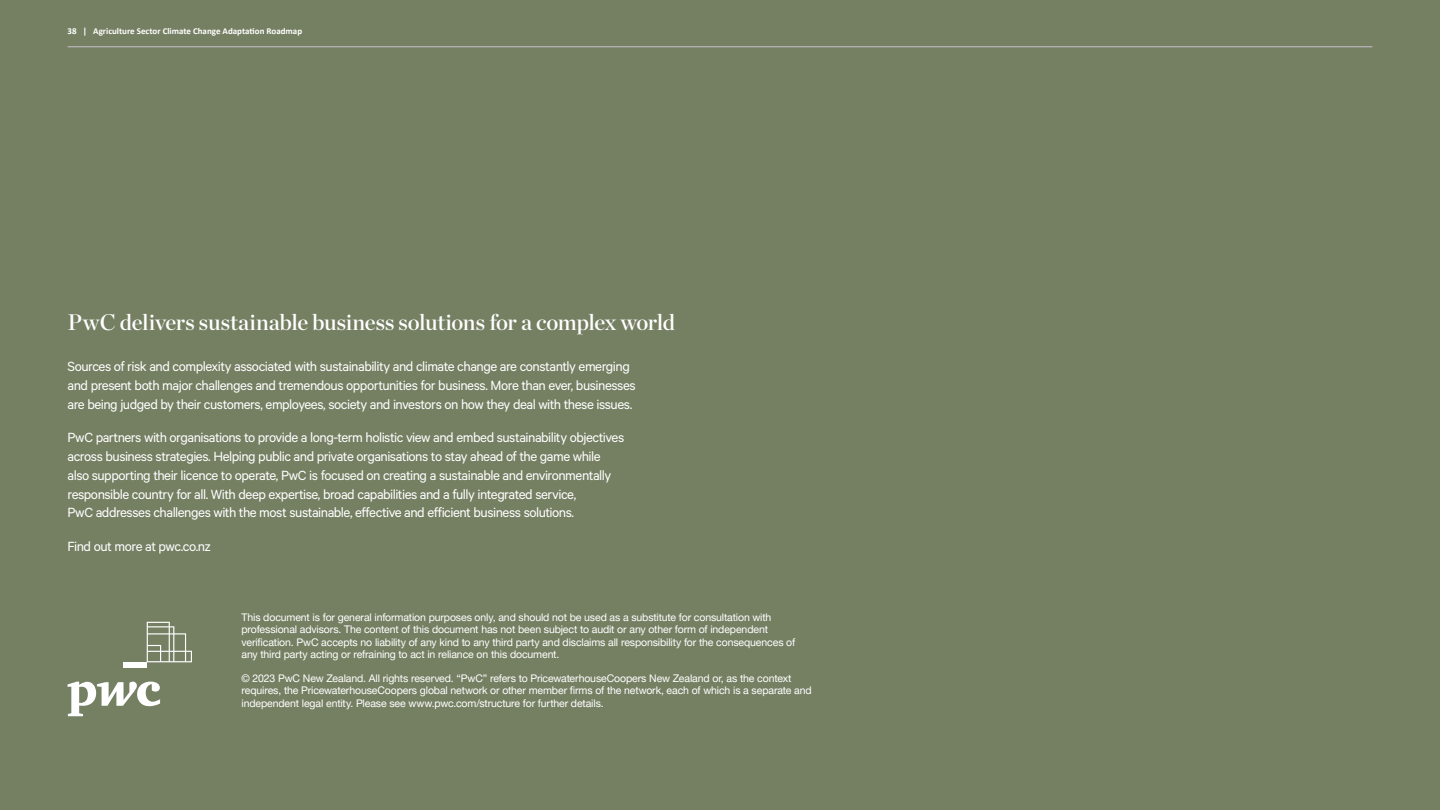
<style>
.page{position:relative;width:1440px;height:810px;background:#758063}
.page>*{position:absolute;margin:0;border:0;box-sizing:border-box;transform-origin:0 0}
.t1{font:22.5px "Chronicle Display Semi";letter-spacing:-.015em;color:#fff}
.t2{font:15px/18.8px "Calibre";letter-spacing:-.035em;color:#fff}
.t3{font:10.5px/12.6px "Helvetica Neue LT Pro";letter-spacing:-.01em;color:#fff}
.t4{font:700 9px "Calibri";letter-spacing:-.005em;color:#fff}
</style>
<div class="page">
<svg style="left:68px;top:682px;width:92px;height:34px"></svg>
<div style="left:124px;top:662px;width:23px;height:6px;background:#fff"></div>
<svg style="left:147px;top:622px;width:45px;height:40px"></svg>
<hr style="left:68px;top:46px;width:1304px;height:1px;background:#fff">
<p class="t4" style="left:68px;top:25px;width:236px">38 | Agriculture Sector Climate Change Adaptation Roadmap</p>
<h1 class="t1" style="left:68px;top:305px;width:609px">PwC delivers sustainable business solutions for a complex world</h1>
<p class="t2" style="left:68px;top:357px;width:570px">Sources of risk and complexity associated with sustainability and climate change are constantly emerging and present both major challenges and tremendous opportunities for business. More than ever, businesses are being judged by their customers, employees, society and investors on how they deal with these issues.</p>
<p class="t2" style="left:68px;top:428px;width:558px">PwC partners with organisations to provide a long-term holistic view and embed sustainability objectives across business strategies. Helping public and private organisations to stay ahead of the game while also supporting their licence to operate, PwC is focused on creating a sustainable and environmentally responsible country for all. With deep expertise, broad capabilities and a fully integrated service,<br>PwC addresses challenges with the most sustainable, effective and efficient business solutions.</p>
<p class="t2" style="left:68px;top:537px;width:145px">Find out more at pwc.co.nz</p>
<p class="t3" style="left:242px;top:610px;width:555px">This document is for general information purposes only, and should not be used as a substitute for consultation with professional advisors. The content of this document has not been subject to audit or any other form of independent verification. PwC accepts no liability of any kind to any third party and disclaims all responsibility for the consequences of any third party acting or refraining to act in reliance on this document.</p>
<p class="t3" style="left:242px;top:671px;width:572px">© 2023 PwC New Zealand. All rights reserved. “PwC” refers to PricewaterhouseCoopers New Zealand or, as the context requires, the PricewaterhouseCoopers global network or other member firms of the network, each of which is a separate and independent legal entity. Please see www.pwc.com/structure for further details.</p>
</div>
